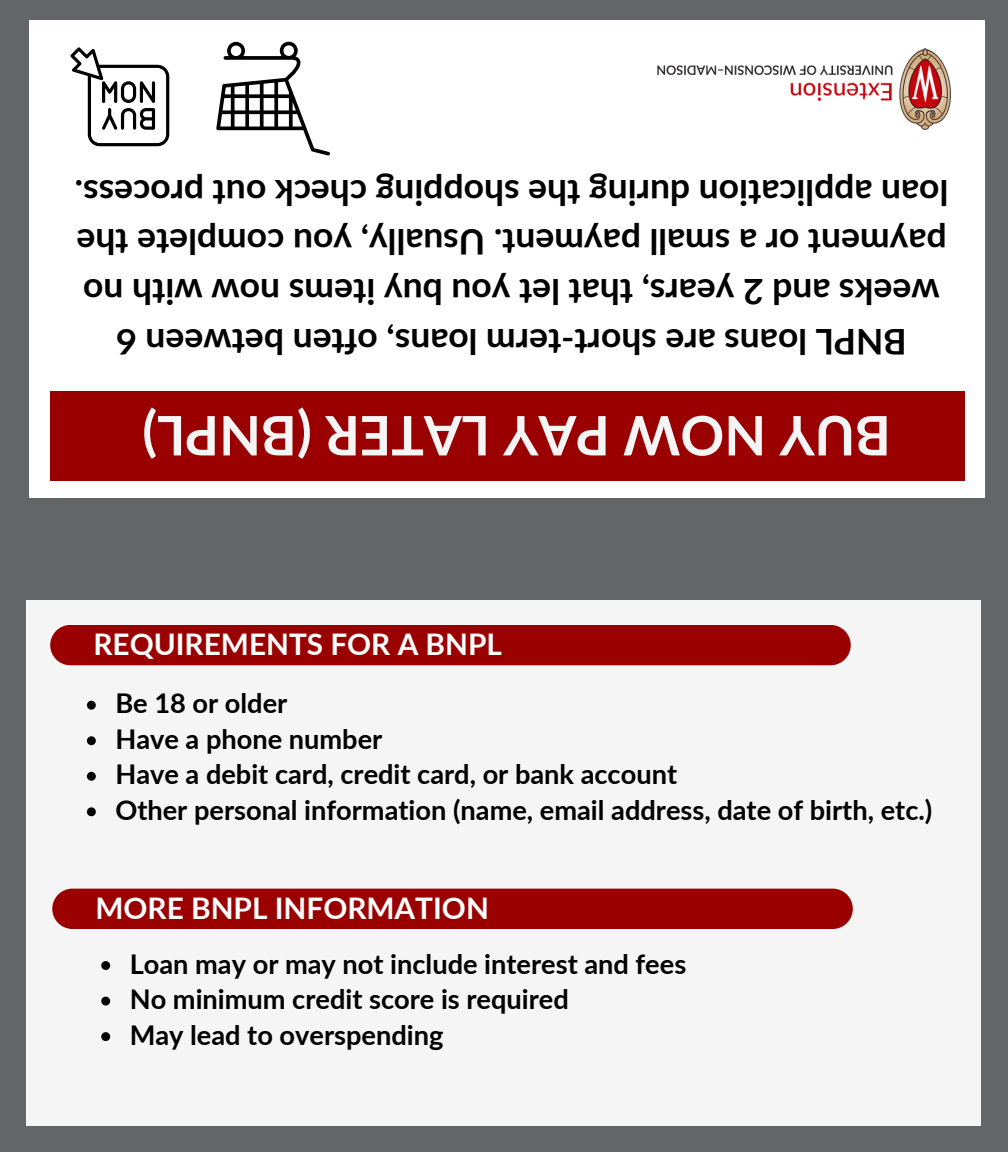
<style>
.page{position:relative;width:1008px;height:1152px;background:#646569}
.page>*{position:absolute;margin:0;border:0;box-sizing:border-box;transform-origin:0 0}
.t1{font:700 54.4px "Lato";color:#f5f5f5}
.t2{font:700 35.6px/49.6px "Lato";color:#000;text-align:center}
.t3{font:700 29.6px "Lato";color:#fff}
.t4{font:700 27.2px "Lato";color:#000}
</style>
<div class="page">
<div style="left:26px;top:601px;width:954px;height:525px;background:#f5f5f5"></div>
<div style="left:50px;top:625px;width:801px;height:40px;background:#9b0000"></div>
<div style="left:30px;top:20px;width:955px;height:478px;background:#fff"></div>
<svg style="left:444px;top:600px;width:316px;height:66px;fill:#9b0000"></svg>
<div style="left:52px;top:889px;width:801px;height:40px;background:#9b0000"></div>
<img style="left:657px;top:49px;width:294px;height:81px">
<svg style="left:216px;top:42px;width:114px;height:114px"></svg>
<svg style="left:70px;top:47px;width:99px;height:99px"></svg>
<svg style="left:87px;top:701px;width:9px;height:9px"></svg>
<svg style="left:87px;top:736px;width:9px;height:9px"></svg>
<svg style="left:87px;top:772px;width:9px;height:9px"></svg>
<svg style="left:87px;top:807px;width:9px;height:9px"></svg>
<svg style="left:101px;top:961px;width:9px;height:9px"></svg>
<svg style="left:101px;top:997px;width:9px;height:9px"></svg>
<svg style="left:101px;top:1032px;width:9px;height:9px"></svg>
<div style="left:50px;top:391px;width:915px;height:90px;background:#9b0000"></div>
<p class="t2" style="left:948px;top:367px;width:875px;rotate:-180deg">B N P L snao l e r a mr e t - t r ohs ne t f o, snao l wt eb nee 6<br>w skee dna 2 t ah t , s r aey t e l uoy yub me t i s won w h t i on<br>myap t ne r o a ms myapl l a U. t ne uoy, y l l aus mo c e t e l p eht<br>nao l no i t ac i l ppa gn i r ud eht gn i ppohs kcehc t uo . s secor p</p>
<p class="t1" style="left:891px;top:470px;width:750px;rotate:-180deg">B U Y N O W P A Y AL RET B ( N P ) L</p>
<h1 class="t3" style="left:93px;top:626px;width:410px">REQUIREMENTS FOR A BNPL</h1>
<p class="t4" style="left:115px;top:686px;width:173px">Be 18 or older</p>
<p class="t4" style="left:115px;top:722px;width:268px">Have a phone number</p>
<p class="t4" style="left:115px;top:757px;width:563px">Have a debit card, credit card, or bank account</p>
<h2 class="t4" style="left:115px;top:793px;width:818px">Other personal information (name, email address, date of birth, etc.)</h2>
<p class="t3" style="left:96px;top:890px;width:395px">MORE BNPL INFORMATION</p>
<p class="t4" style="left:130px;top:947px;width:558px">Loan may or may not include interest and fees</p>
<h3 class="t4" style="left:130px;top:982px;width:441px">No minimum credit score is required</h3>
<h3 class="t4" style="left:130px;top:1018px;width:315px">May lead to overspending</h3>
</div>
